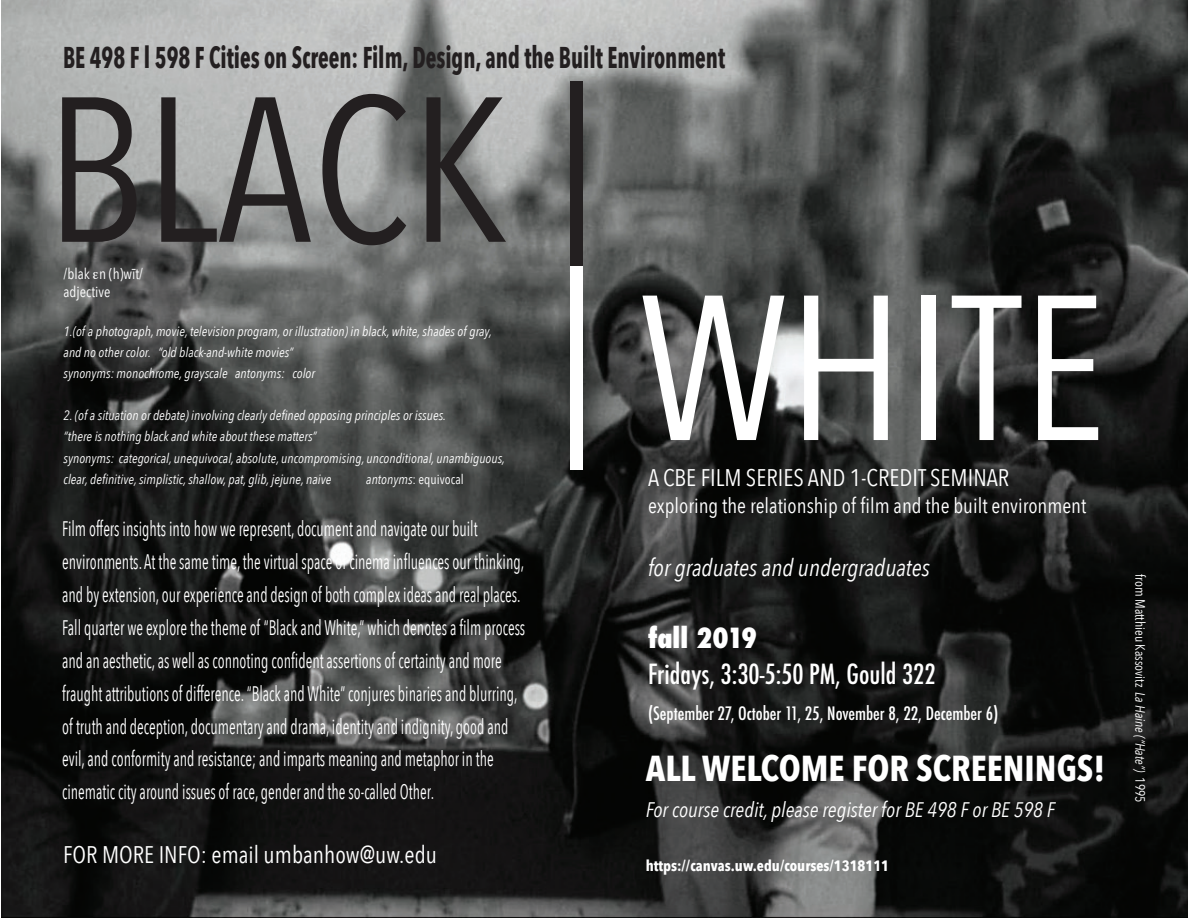
<style>
.page{position:relative;width:1188px;height:918px;background:#fff}
.page>*{position:absolute;margin:0;border:0;box-sizing:border-box;transform-origin:0 0}
.t1{font:204px "Avenir Next Condensed";color:#fff}
.t2{font:204px "Avenir Next Condensed";color:#231f20}
.t3{font:700 36px "Avenir Next Condensed";color:#fff}
.t4{font:700 30px "Avenir Next Condensed";color:#231f20;scale:.75 1}
.t5{font:500 condensed 27px "Futura";color:#fff}
.t6{font:800 condensed 27px "Futura";color:#fff}
.t7{font:24px "Avenir Next Condensed";color:#fff}
.t8{font:italic 24px "Avenir Next Condensed";color:#fff}
.t9{font:21px/33px "Avenir Next Condensed";color:#fff;scale:.75 1}
.t10{font:21px "Avenir Next Condensed";color:#fff}
.t11{font:italic 21px "Avenir Next Condensed";color:#fff}
.t12{font:500 condensed 18px "Futura";color:#fff}
.t13{font:700 15px "Avenir Next Condensed";color:#fff}
.t14{font:15px/18px "Avenir Next Condensed";color:#fff}
.t15{font:italic 13.5px/21px "Avenir Next Condensed";color:#fff}
.t16{font:13.5px "Avenir Next Condensed";color:#fff}
.s1{font-style:italic}
</style>
<div class="page">
<img style="left:2px;top:0;width:1186px;height:917px">
<svg style="left:93px;top:272px;width:5px;height:8px"></svg>
<h3 class="t4" style="left:63px;top:39px;width:884px">BE 498 F l 598 F Cities on Screen: Film, Design, and the Built Environment</h3>
<h1 class="t2" style="left:46px;top:-4px;width:555px">BLACK |</h1>
<h1 class="t1" style="left:554px;top:173px;width:47px">|</h1>
<p class="t14" style="left:64px;top:265px;width:81px">/blak n (h)wīt/ adjective</p>
<p class="t15" style="left:64px;top:321px;width:430px">1.(of a photograph, movie, television program, or illustration) in black, white, shades of gray, and no other color. “old black-and-white movies”<br>synonyms: monochrome, grayscale antonyms: color</p>
<p class="t15" style="left:64px;top:405px;width:443px">2. (of a situation or debate) involving clearly defined opposing principles or issues.<br>“there is nothing black and white about these matters”<br>synonyms: categorical, unequivocal, absolute, uncompromising, unconditional, unambiguous, clear, definitive, simplistic, shallow, pat, glib, jejune, naive</p>
<h1 class="t1" style="left:639px;top:194px;width:469px">WHITE</h1>
<p class="t16" style="left:366px;top:467px;width:99px"><span class="s1">antonyms</span>: equivocal</p>
<p class="t7" style="left:648px;top:457px;width:363px">A CBE FILM SERIES AND 1-CREDIT SEMINAR</p>
<p class="t10" style="left:648px;top:488px;width:440px">exploring the relationship of film and the built environment</p>
<p class="t8" style="left:648px;top:553px;width:283px">for graduates and undergraduates</p>
<p class="t9" style="left:62px;top:511px;width:619px">Film offers insights into how we represent, document and navigate our built environments. At the same time, the virtual space of cinema influences our thinking, and by extension, our experience and design of both complex ideas and real places.<br>Fall quarter we explore the theme of “Black and White,” which denotes a film process and an aesthetic, as well as connoting confident assertions of certainty and more fraught attributions of difference. “Black and White” conjures binaries and blurring, of truth and deception, documentary and drama, identity and indignity, good and evil, and conformity and resistance; and imparts meaning and metaphor in the cinematic city around issues of race, gender and the so-called Other.</p>
<p class="t6" style="left:648px;top:620px;width:111px">fall 2019</p>
<p class="t5" style="left:648px;top:657px;width:289px">Fridays, 3:30-5:50 PM, Gould 322</p>
<p class="t12" style="left:648px;top:702px;width:352px">(September 27, October 11, 25, November 8, 22, December 6)</p>
<h2 class="t3" style="left:646px;top:746px;width:461px">ALL WELCOME FOR SCREENINGS!</h2>
<p class="t11" style="left:646px;top:797px;width:411px">For course credit, please register for BE 498 F or BE 598 F</p>
<p class="t13" style="left:646px;top:857px;width:245px">https://canvas.uw.edu/courses/1318111</p>
<p class="t7" style="left:63px;top:834px;width:376px">FOR MORE INFO: email umbanhow@uw.edu</p>
<p class="t16" style="left:1152px;top:574px;width:230px;rotate:90deg">from Matthieu Kassovitz <span class="s1">La Haine (“Hate”)</span> 1995</p>
</div>
